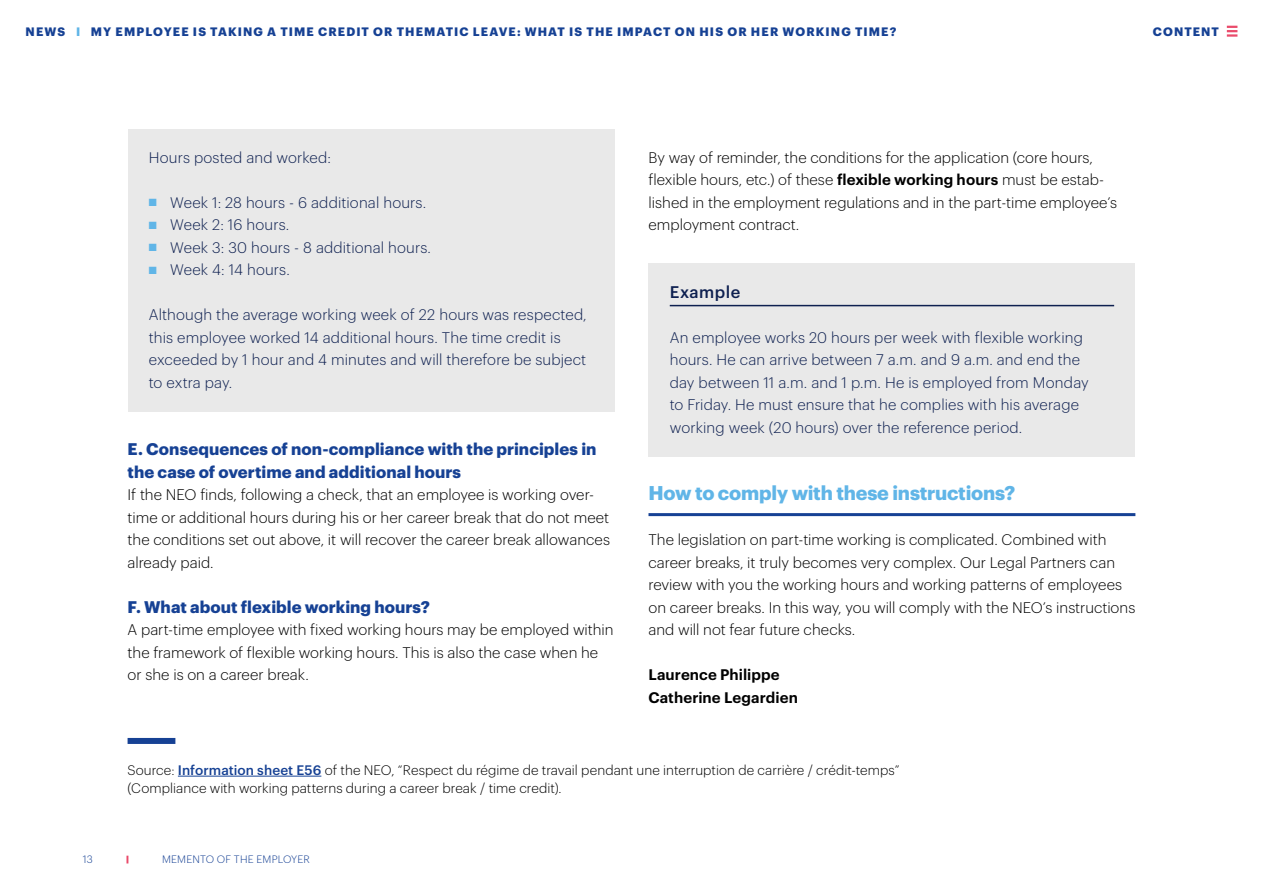
<style>
.page{position:relative;width:1263px;height:893px;background:#fff}
.page>*{position:absolute;margin:0;border:0;box-sizing:border-box;transform-origin:0 0}
.t1{font:700 19.5px "Graphik";letter-spacing:-.01em;color:#60b5e7}
.t2{font:700 16.5px/22.5px "Graphik";letter-spacing:.005em;color:#164194}
.t3{font:500 16.5px "Graphik";letter-spacing:.03em;color:#0e2050}
.t4{font:300 15px/22.5px "Graphik";color:#000}
.t5{font:300 15px/22.5px "Graphik";letter-spacing:.01em;color:#0e2050}
.t6{font:600 15px/22.5px "Graphik";letter-spacing:.005em;color:#000}
.t7{font:300 13.5px/18px "Graphik";letter-spacing:.005em;color:#000}
.t8{font:700 12px "Graphik";letter-spacing:.09em;color:#164194}
.t9{font:300 10.5px "Graphik";letter-spacing:.015em;color:#164194}
.s1{color:#60b5e7}
.s2{font-weight:600}
.s3{font-weight:500;color:#164194}
</style>
<div class="page">
<div style="left:128px;top:129px;width:486px;height:58px;background:#e9e9e9"></div>
<div style="left:128px;top:174px;width:486px;height:58px;background:#e9e9e9"></div>
<div style="left:128px;top:219px;width:486px;height:58px;background:#e9e9e9"></div>
<div style="left:128px;top:242px;width:486px;height:80px;background:#e9e9e9"></div>
<div style="left:128px;top:287px;width:486px;height:125px;background:#e9e9e9"></div>
<div style="left:648px;top:263px;width:487px;height:59px;background:#e9e9e9"></div>
<hr style="left:670px;top:305px;width:444px;height:1px;background:#0e2050">
<div style="left:648px;top:309px;width:487px;height:148px;background:#e9e9e9"></div>
<hr style="left:648px;top:513px;width:487px;height:3px;background:#164194">
<div style="left:128px;top:738px;width:47px;height:6px;background:#164194"></div>
<hr style="left:178px;top:776px;width:143px;height:1px;background:#164194">
<svg style="left:126px;top:856px;width:2px;height:7px"></svg>
<svg style="left:1227px;top:26px;width:10px;height:11px"></svg>
<p class="t8" style="left:26px;top:23px;width:872px">NEWS <span class="s1">I</span> MY EMPLOYEE IS TAKING A TIME CREDIT OR THEMATIC LEAVE: WHAT IS THE IMPACT ON HIS OR HER WORKING TIME?</p>
<p class="t8" style="left:1153px;top:23px;width:68px">CONTENT</p>
<p class="t5" style="left:149px;top:145px;width:184px">Hours posted and worked:</p>
<p class="t5" style="left:149px;top:190px;width:279px"><span class="s1">■</span> Week 1: 28 hours - 6 additional hours.</p>
<p class="t5" style="left:149px;top:212px;width:142px"><span class="s1">■</span> Week 2: 16 hours.</p>
<p class="t5" style="left:149px;top:235px;width:284px"><span class="s1">■</span> Week 3: 30 hours - 8 additional hours.</p>
<p class="t5" style="left:149px;top:257px;width:143px"><span class="s1">■</span> Week 4: 14 hours.</p>
<p class="t5" style="left:149px;top:302px;width:439px">Although the average working week of 22 hours was respected, this employee worked 14 additional hours. The time credit is exceeded by 1 hour and 4 minutes and will therefore be subject to extra pay.</p>
<p class="t2" style="left:128px;top:437px;width:470px">E. Consequences of non-compliance with the principles in the case of overtime and additional hours</p>
<p class="t4" style="left:128px;top:482px;width:484px">If the NEO finds, following a check, that an employee is working over&shy;time or additional hours during his or her career break that do not meet the conditions set out above, it will recover the career break allowances already paid.</p>
<p class="t2" style="left:128px;top:594px;width:304px">F. What about flexible working hours?</p>
<p class="t4" style="left:128px;top:617px;width:487px">A part-time employee with fixed working hours may be employed within the framework of flexible working hours. This is also the case when he or she is on a career break.</p>
<p class="t4" style="left:648px;top:145px;width:470px">By way of reminder, the conditions for the application (core hours, flexible hours, etc.) of these <span class="s2">flexible working hours</span> must be estab&shy;lished in the employment regulations and in the part-time employee’s employment contract.</p>
<p class="t3" style="left:670px;top:279px;width:72px">Example</p>
<p class="t5" style="left:670px;top:325px;width:420px">An employee works 20 hours per week with flexible working hours. He can arrive between 7 a.m. and 9 a.m. and end the day between 11 a.m. and 1 p.m. He is employed from Monday to Friday. He must ensure that he complies with his average working week (20 hours) over the reference period.</p>
<h1 class="t1" style="left:648px;top:478px;width:368px">How to comply with these instructions?</h1>
<p class="t4" style="left:648px;top:527px;width:488px">The legislation on part-time working is complicated. Combined with career breaks, it truly becomes very complex. Our Legal Partners can review with you the working hours and working patterns of employees on career breaks. In this way, you will comply with the NEO’s instructions and will not fear future checks.</p>
<p class="t6" style="left:648px;top:662px;width:151px">Laurence Philippe<br>Catherine Legardien</p>
<p class="t7" style="left:128px;top:760px;width:773px">Source: <span class="s3">Information sheet E56</span> of the NEO, “Respect du régime de travail pendant une interruption de carrière / crédit-temps” (Compliance with working patterns during a career break / time credit).</p>
<p class="t9" style="left:83px;top:852px;width:11px">13</p>
<p class="t9" style="left:162px;top:852px;width:149px">MEMENTO OF THE EMPLOYER</p>
</div>
